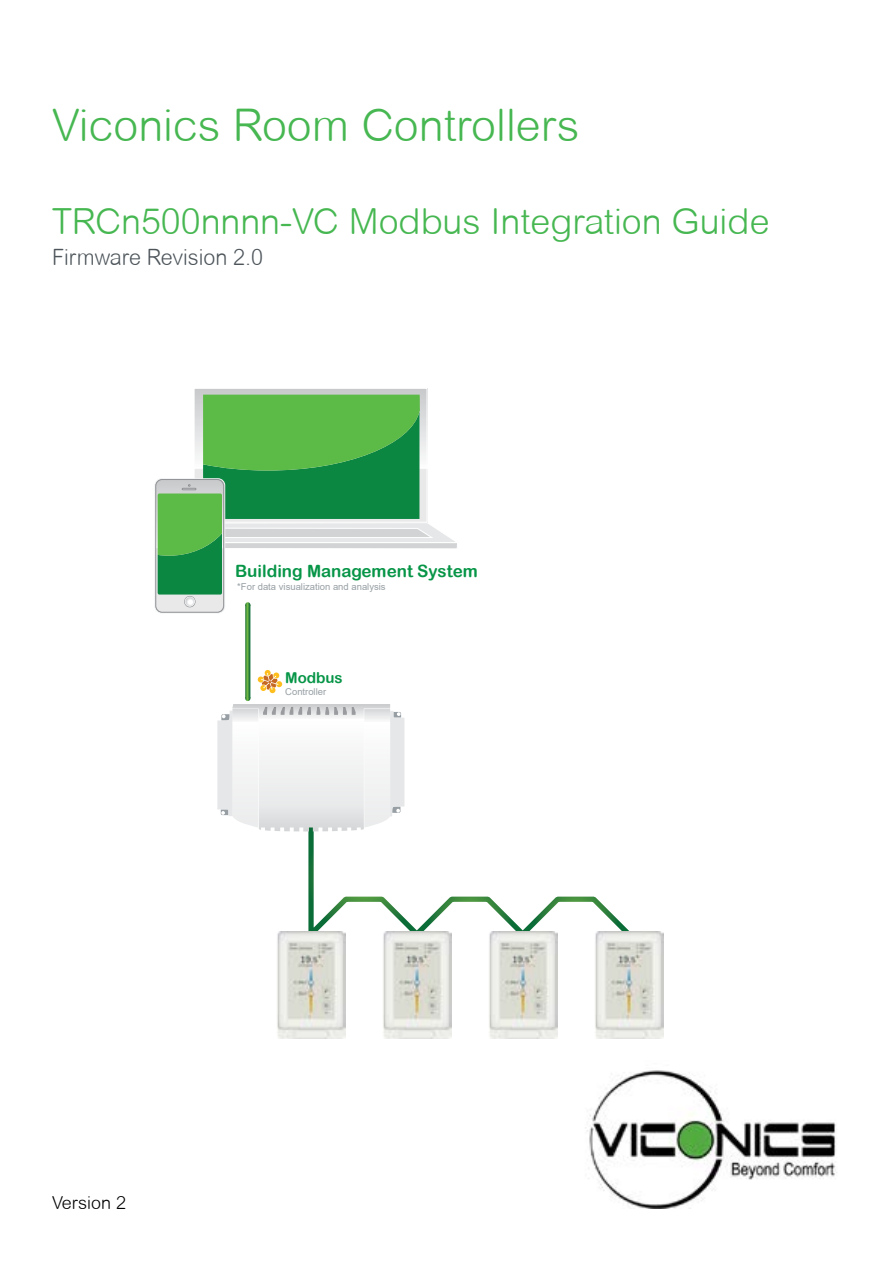
<style>
.page{position:relative;width:893px;height:1263px;background:#fff}
.page>*{position:absolute;margin:0;border:0;box-sizing:border-box;transform-origin:0 0}
.t1{font:300 45px "Arial Rounded MT";color:#46b751}
.t2{font:300 36px "Arial Rounded MT";color:#46b751}
.t3{font:300 22.5px "Arial Rounded MT";color:#4d555b;scale:.96 1}
.t4{font:300 18px "Arial Rounded MT";color:#000}
.t5{font:16.95px "Arial Rounded MT Bold";color:#079547}
.t6{font:15px "Arial Rounded MT Bold";color:#079547}
.t7{font:9.45px "Arial";color:#979fa4}
</style>
<div class="page">
<img style="left:585px;top:1070px;width:252px;height:139px">
<svg style="left:196px;top:390px;width:229px;height:5px"></svg>
<svg style="left:156px;top:395px;width:480px;height:551px"></svg>
<img style="left:277px;top:932px;width:68px;height:106px">
<img style="left:594px;top:932px;width:69px;height:106px">
<img style="left:383px;top:932px;width:68px;height:106px">
<img style="left:489px;top:932px;width:68px;height:106px">
<h1 class="t1" style="left:52px;top:99px;width:529px">Viconics Room Controllers</h1>
<h2 class="t2" style="left:52px;top:200px;width:719px">TRCn500nnnn-VC Modbus Integration Guide</h2>
<h3 class="t3" style="left:52px;top:244px;width:221px">Firmware Revision 2.0</h3>
<h3 class="t5" style="left:235px;top:561px;width:244px">Building Management System</h3>
<p class="t7" style="left:237px;top:580px;width:150px">*For data visualization and analysis</p>
<h3 class="t6" style="left:285px;top:669px;width:59px">Modbus</h3>
<p class="t7" style="left:285px;top:685px;width:43px">Controller</p>
<h3 class="t4" style="left:52px;top:1192px;width:75px">Version 2</h3>
</div>
